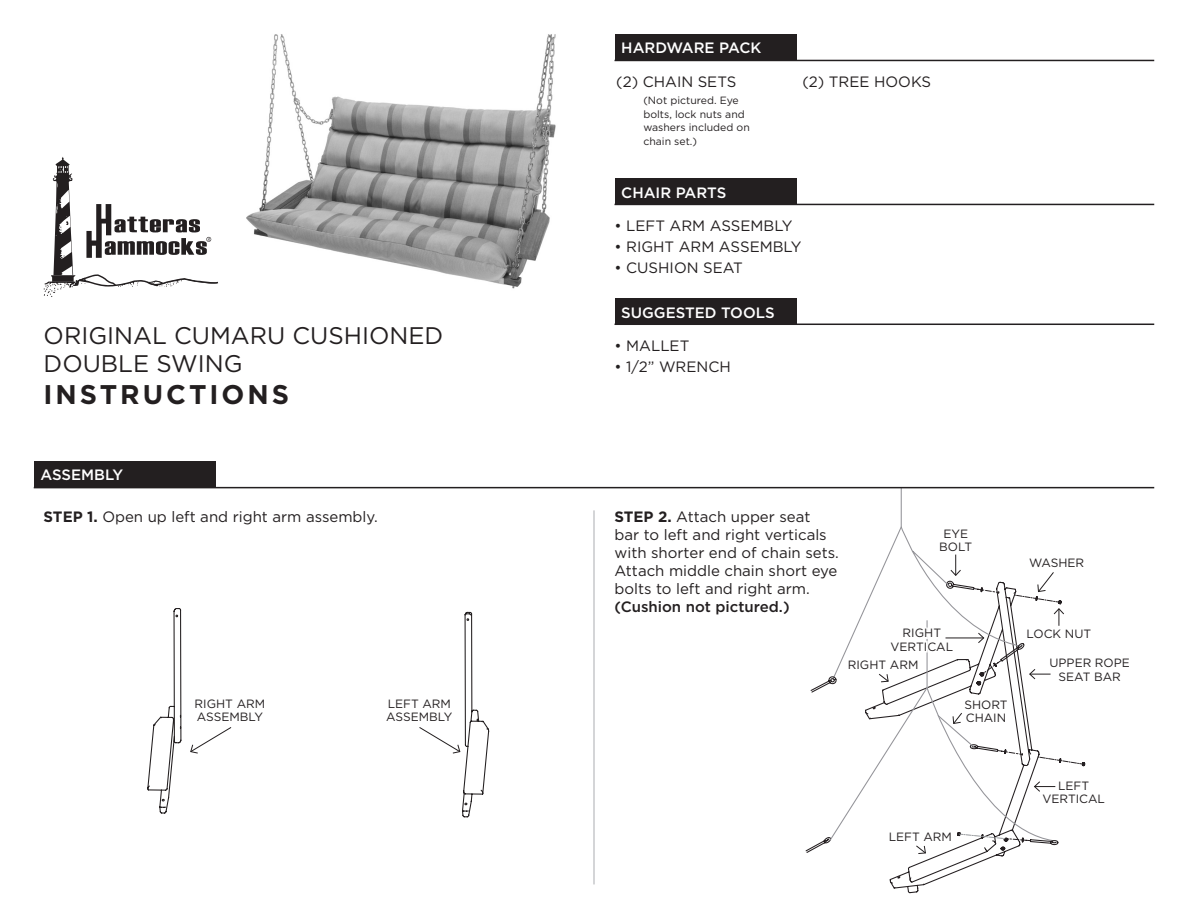
<style>
.page{position:relative;width:1188px;height:918px;background:#fff}
.page>*{position:absolute;margin:0;border:0;box-sizing:border-box;transform-origin:0 0}
.t1{font:700 27px "Gotham";letter-spacing:.11em;color:#231f20}
.t2{font:24px "Gotham";color:#231f20}
.t3{font:15px/18px "Gotham";color:#231f20}
.t4{font:500 15px "Gotham";color:#fff}
.t5{font:12px "Gotham";color:#231f20}
.t6{font:10.5px/13.5px "Gotham";color:#231f20}
.s1{font-weight:700}
.s2{font-weight:500}
</style>
<div class="page">
<svg style="left:889px;top:854px;width:116px;height:39px"></svg>
<svg style="left:829px;top:486px;width:226px;height:40px"></svg>
<div style="left:615px;top:34px;width:181px;height:26px;background:#231f20"></div>
<div style="left:615px;top:178px;width:181px;height:27px;background:#231f20"></div>
<hr style="left:615px;top:60px;width:539px;height:1px;background:#231f20">
<hr style="left:615px;top:204px;width:539px;height:1px;background:#231f20">
<div style="left:34px;top:461px;width:182px;height:27px;background:#231f20"></div>
<hr style="left:593px;top:510px;width:2px;height:374px;background:#c7c8ca">
<img style="left:246px;top:34px;width:310px;height:255px">
<svg style="left:44px;top:157px;width:174px;height:140px"></svg>
<div style="left:615px;top:298px;width:181px;height:27px;background:#231f20"></div>
<hr style="left:615px;top:324px;width:539px;height:1px;background:#231f20">
<svg style="left:147px;top:608px;width:343px;height:210px"></svg>
<svg style="left:805px;top:526px;width:281px;height:328px"></svg>
<div style="left:844px;top:442px;width:113px;height:45px;background:#fff"></div>
<hr style="left:34px;top:487px;width:1120px;height:1px;background:#231f20">
<p class="t2" style="left:44px;top:320px;width:401px">ORIGINAL CUMARU CUSHIONED</p>
<p class="t2" style="left:44px;top:348px;width:200px">DOUBLE SWING</p>
<p class="t1" style="left:44px;top:376px;width:247px">INSTRUCTIONS</p>
<p class="t4" style="left:40px;top:465px;width:84px">ASSEMBLY</p>
<p class="t3" style="left:44px;top:508px;width:336px"><span class="s1">STEP 1.</span> Open up left and right arm assembly.</p>
<p class="t5" style="left:195px;top:696px;width:72px">RIGHT ARM</p>
<p class="t5" style="left:197px;top:709px;width:68px">ASSEMBLY</p>
<p class="t5" style="left:388px;top:696px;width:65px">LEFT ARM</p>
<p class="t5" style="left:386px;top:709px;width:68px">ASSEMBLY</p>
<p class="t4" style="left:621px;top:38px;width:142px">HARDWARE PACK</p>
<p class="t3" style="left:616px;top:73px;width:122px">(2) CHAIN SETS</p>
<p class="t3" style="left:802px;top:73px;width:130px">(2) TREE HOOKS</p>
<p class="t6" style="left:643px;top:93px;width:108px">(Not pictured. Eye bolts, lock nuts and washers included on chain set.)</p>
<p class="t4" style="left:621px;top:183px;width:107px">CHAIR PARTS</p>
<p class="t3" style="left:615px;top:217px;width:179px">• LEFT ARM ASSEMBLY</p>
<p class="t3" style="left:615px;top:238px;width:189px">• RIGHT ARM ASSEMBLY</p>
<p class="t3" style="left:615px;top:259px;width:130px">• CUSHION SEAT</p>
<p class="t4" style="left:621px;top:303px;width:155px">SUGGESTED TOOLS</p>
<p class="t3" style="left:615px;top:337px;width:76px">• MALLET</p>
<p class="t3" style="left:615px;top:358px;width:118px">• 1/2” WRENCH</p>
<p class="t3" style="left:615px;top:508px;width:226px"><span class="s1">STEP 2.</span> Attach upper seat<br>bar to left and right verticals with shorter end of chain sets.<br>Attach middle chain short eye bolts to left and right arm. <span class="s2">(Cushion not pictured.)</span></p>
<p class="t5" style="left:943px;top:526px;width:26px">EYE</p>
<p class="t5" style="left:939px;top:539px;width:34px">BOLT</p>
<p class="t5" style="left:903px;top:626px;width:40px">RIGHT</p>
<p class="t5" style="left:891px;top:639px;width:64px">VERTICAL</p>
<p class="t5" style="left:848px;top:658px;width:72px">RIGHT ARM</p>
<p class="t5" style="left:964px;top:697px;width:45px">SHORT</p>
<p class="t5" style="left:966px;top:710px;width:42px">CHAIN</p>
<p class="t5" style="left:1029px;top:555px;width:57px">WASHER</p>
<p class="t5" style="left:1027px;top:626px;width:66px">LOCK NUT</p>
<p class="t5" style="left:1050px;top:655px;width:82px">UPPER ROPE</p>
<p class="t5" style="left:1059px;top:669px;width:64px">SEAT BAR</p>
<p class="t5" style="left:889px;top:829px;width:65px">LEFT ARM</p>
<p class="t5" style="left:1058px;top:778px;width:33px">LEFT</p>
<p class="t5" style="left:1042px;top:791px;width:64px">VERTICAL</p>
</div>
